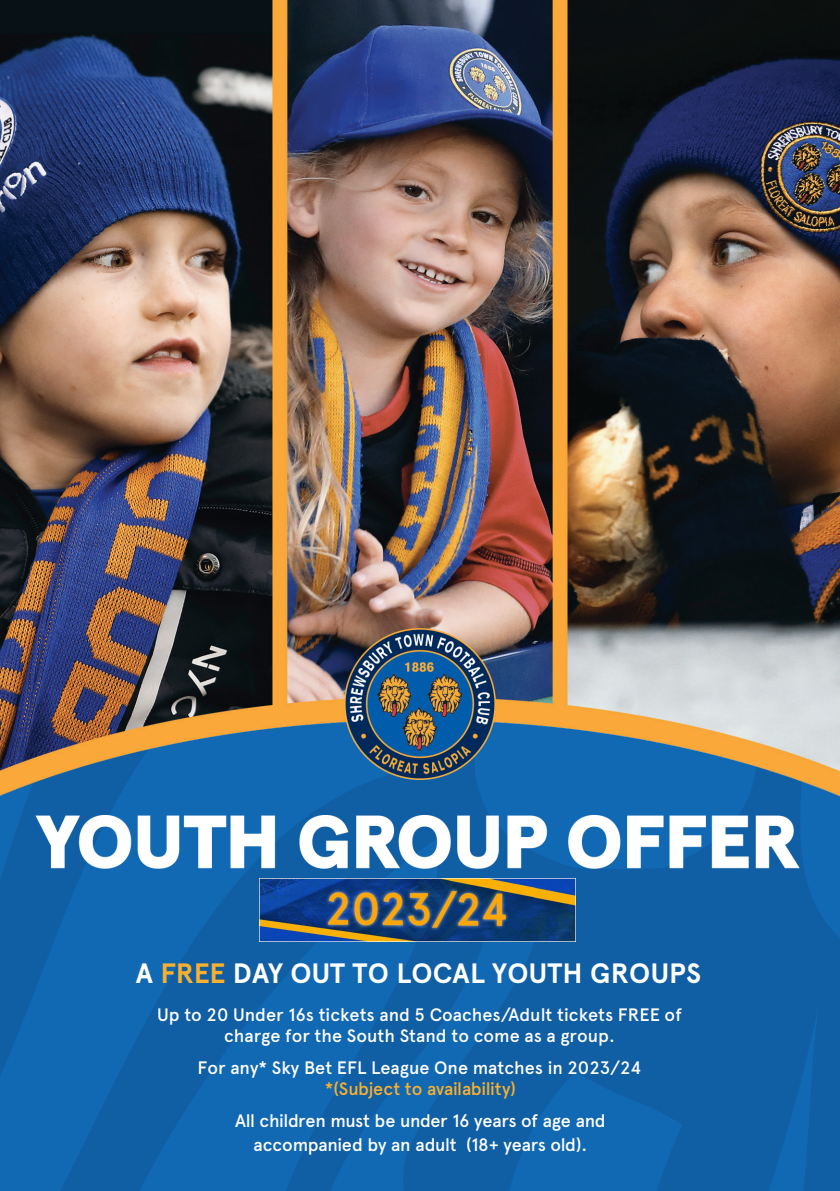
<style>
.page{position:relative;width:840px;height:1191px;background:#fff}
.page>*{position:absolute;margin:0;border:0;box-sizing:border-box;transform-origin:0 0}
.t1{font:700 28px "Apercu";letter-spacing:.005em;color:#fff}
.t2{font:500 18px/21.6px "Apercu";color:#fff;text-align:center}
.t3{font:500 18px/24px "Apercu";letter-spacing:-.02em;color:#fff;text-align:center}
.t4{font:500 18px "Apercu";letter-spacing:-.015em;color:#f9b02f}
.s1{color:#f9b02f}
</style>
<div class="page">
<img style="left:0;top:0;width:839px;height:1191px">
<img style="left:259px;top:878px;width:316px;height:64px">
<h1 class="t1" style="left:136px;top:956px;width:566px">A <span class="s1">FREE</span> DAY OUT TO LOCAL YOUTH GROUPS</h1>
<p class="t2" style="left:157px;top:1003px;width:526px">Up to 20 Under 16s tickets and 5 Coaches/Adult tickets FREE of charge for the South Stand to come as a group.</p>
<p class="t2" style="left:197px;top:1056px;width:445px">For any* Sky Bet EFL League One matches in 2023/24</p>
<p class="t4" style="left:324px;top:1078px;width:193px">*(Subject to availability)</p>
<p class="t3" style="left:235px;top:1108px;width:372px">All children must be under 16 years of age and accompanied by an adult (18+ years old).</p>
</div>
